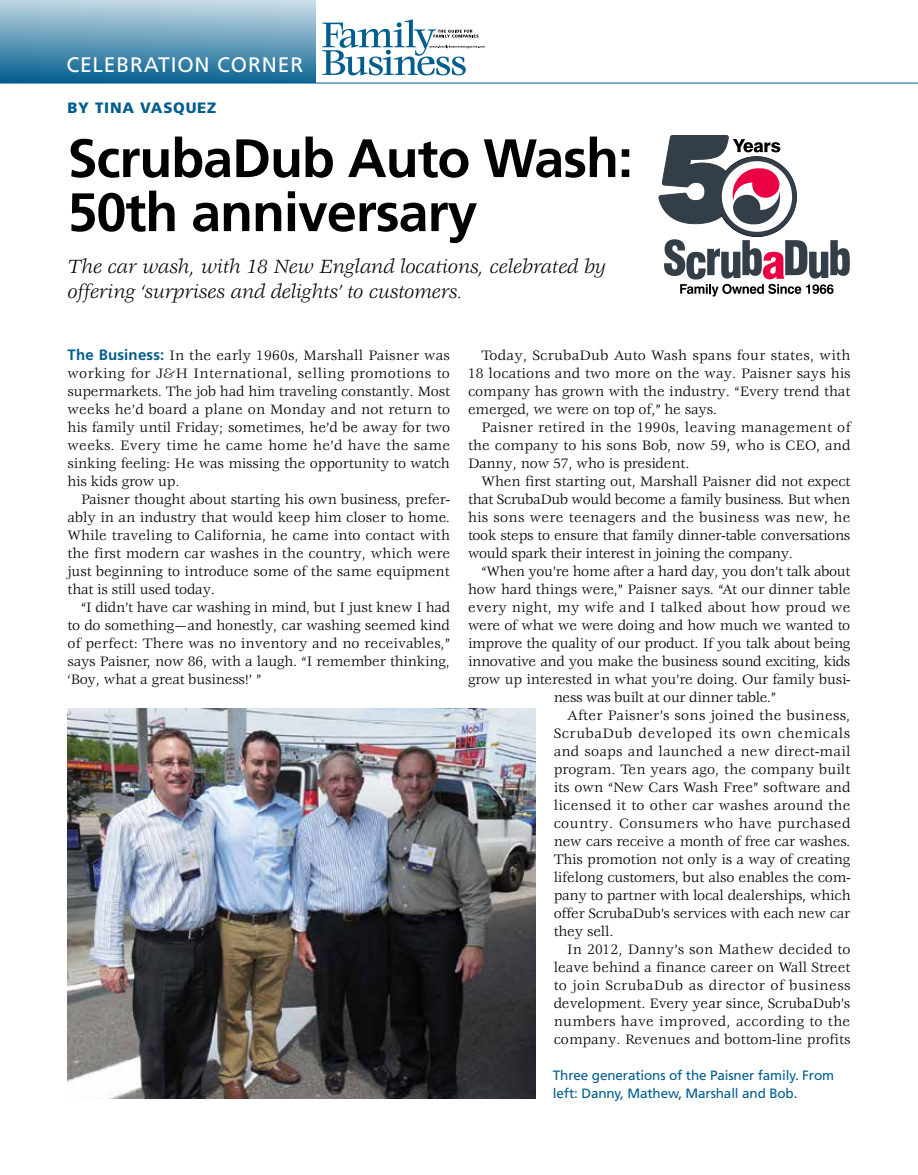
<style>
.page{position:relative;width:918px;height:1175px;background:#fff}
.page>*{position:absolute;margin:0;border:0;box-sizing:border-box;transform-origin:0 0}
.t1{font:700 54px/54px "Frutiger";letter-spacing:-.02em;color:#000}
.t2{font:italic 21px/25.5px "Veljovic";color:#000}
.t3{font:21px "Frutiger";letter-spacing:.04em;color:#fff}
.t4{font:15px/18px "Veljovic";letter-spacing:-.01em;color:#000;text-align:justify}
.t5{font:15px "Veljovic";letter-spacing:.02em;color:#000}
.t6{font:15px "Veljovic";letter-spacing:.015em;color:#000}
.t7{font:15px "Veljovic";letter-spacing:.025em;color:#000}
.t8{font:15px "Veljovic";letter-spacing:.01em;color:#000}
.t9{font:15px "Veljovic";letter-spacing:.035em;color:#000}
.t10{font:15px "Veljovic";letter-spacing:.04em;color:#000}
.t11{font:900 15px "Frutiger";letter-spacing:.05em;color:#005d8e}
.t12{font:13.5px/18px "Frutiger";letter-spacing:-.01em;color:#005d8e}
.s1{font-family:"Frutiger";font-weight:700;color:#005d8e}
</style>
<div class="page">
<div style="left:0;top:0;width:315px;height:83px;background:linear-gradient(to bottom,#c6dbe5,#076191)"></div>
<hr style="left:0;top:83px;width:917px;height:1px;background:#005d8e">
<svg style="left:658px;top:135px;width:192px;height:161px"></svg>
<img style="left:68px;top:709px;width:468px;height:389px">
<svg style="left:322px;top:19px;width:163px;height:56px"></svg>
<h2 class="t3" style="left:66px;top:52px;width:238px">CELEBRATION CORNER</h2>
<p class="t11" style="left:68px;top:98px;width:150px">BY TINA VASQUEZ</p>
<h1 class="t1" style="left:68px;top:131px;width:567px">ScrubaDub Auto Wash:<br>50th anniversary</h1>
<h2 class="t2" style="left:68px;top:254px;width:540px">The car wash, with 18 New England locations, celebrated by offering ‘surprises and delights’ to customers.</h2>
<p class="t4" style="left:68px;top:347px;width:384px"><span class="s1">The Business:</span> In the early 1960s, Marshall Paisner was working for J&amp;H International, selling promotions to supermarkets. The job had him traveling constantly. Most weeks he’d board a plane on Monday and not return to his family until Friday; sometimes, he’d be away for two weeks. Every time he came home he’d have the same sinking feeling: He was missing the opportunity to watch his kids grow up.</p>
<p class="t4" style="left:68px;top:491px;width:384px;text-indent:14px">Paisner thought about starting his own business, prefer&shy;ably in an industry that would keep him closer to home.<br>While traveling to California, he came into contact with the first modern car washes in the country, which were just beginning to introduce some of the same equipment that is still used today.</p>
<p class="t4" style="left:68px;top:599px;width:384px;text-indent:14px">“I didn’t have car washing in mind, but I just knew I had to do something—and honestly, car washing seemed kind of perfect: There was no inventory and no receivables,” says Paisner, now 86, with a laugh. “I remember thinking, ‘Boy, what a great business!’ ”</p>
<p class="t4" style="left:468px;top:347px;width:384px;text-indent:14px">Today, ScrubaDub Auto Wash spans four states, with 18 locations and two more on the way. Paisner says his company has grown with the industry. “Every trend that emerged, we were on top of,” he says.</p>
<p class="t4" style="left:468px;top:419px;width:384px;text-indent:14px">Paisner retired in the 1990s, leaving management of the company to his sons Bob, now 59, who is CEO, and Danny, now 57, who is president.</p>
<p class="t4" style="left:468px;top:473px;width:384px;text-indent:14px">When first starting out, Marshall Paisner did not expect that ScrubaDub would become a family business. But when his sons were teenagers and the business was new, he took steps to ensure that family dinner-table conversations would spark their interest in joining the company.</p>
<p class="t4" style="left:482px;top:563px;width:370px">“When you’re home after a hard day, you don’t talk about</p>
<p class="t4" style="left:468px;top:581px;width:384px">how hard things were,” Paisner says. “At our dinner table</p>
<p class="t6" style="left:468px;top:599px;width:384px">every night, my wife and I talked about how proud we</p>
<p class="t4" style="left:468px;top:617px;width:384px">were of what we were doing and how much we wanted to</p>
<p class="t4" style="left:468px;top:635px;width:384px">improve the quality of our product. If you talk about being</p>
<p class="t4" style="left:468px;top:653px;width:384px">innovative and you make the business sound exciting, kids</p>
<p class="t4" style="left:468px;top:671px;width:384px">grow up interested in what you’re doing. Our family busi-</p>
<p class="t4" style="left:554px;top:689px;width:224px">ness was built at our dinner table.”</p>
<p class="t5" style="left:567px;top:707px;width:285px">After Paisner’s sons joined the business,</p>
<p class="t10" style="left:554px;top:725px;width:298px">ScrubaDub developed its own chemicals</p>
<p class="t5" style="left:554px;top:743px;width:298px">and soaps and launched a new direct-mail</p>
<p class="t8" style="left:554px;top:761px;width:298px">program. Ten years ago, the company built</p>
<p class="t4" style="left:554px;top:779px;width:298px">its own “New Cars Wash Free” software and</p>
<p class="t5" style="left:554px;top:797px;width:298px">licensed it to other car washes around the</p>
<p class="t7" style="left:554px;top:815px;width:298px">country. Consumers who have purchased</p>
<p class="t4" style="left:554px;top:833px;width:298px">new cars receive a month of free car washes.</p>
<p class="t4" style="left:554px;top:851px;width:298px">This promotion not only is a way of creating</p>
<p class="t4" style="left:554px;top:869px;width:298px">lifelong customers, but also enables the com-</p>
<p class="t4" style="left:554px;top:887px;width:298px">pany to partner with local dealerships, which</p>
<p class="t4" style="left:554px;top:905px;width:298px">offer ScrubaDub’s services with each new car</p>
<p class="t4" style="left:554px;top:923px;width:62px">they sell.</p>
<p class="t6" style="left:567px;top:941px;width:285px">In 2012, Danny’s son Mathew decided to</p>
<p class="t4" style="left:554px;top:959px;width:298px">leave behind a finance career on Wall Street</p>
<p class="t9" style="left:554px;top:977px;width:298px">to join ScrubaDub as director of business</p>
<p class="t4" style="left:554px;top:995px;width:298px">development. Every year since, ScrubaDub’s</p>
<p class="t7" style="left:554px;top:1013px;width:298px">numbers have improved, according to the</p>
<p class="t4" style="left:554px;top:1031px;width:298px">company. Revenues and bottom-line profits</p>
<p class="t12" style="left:553px;top:1066px;width:283px">Three generations of the Paisner family. From left: Danny, Mathew, Marshall and Bob.</p>
</div>
